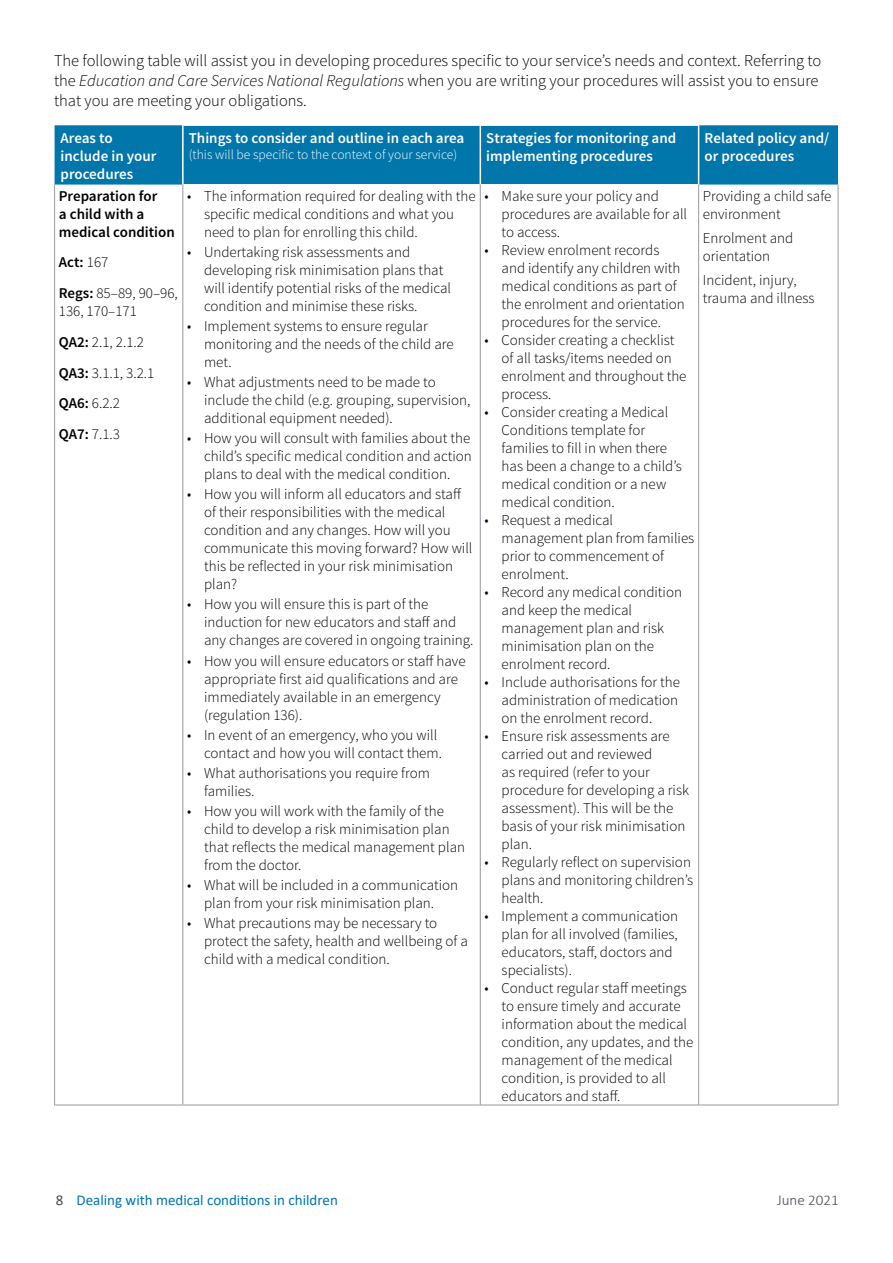
<style>
.page{position:relative;width:893px;height:1263px;background:#fff}
.page>*{position:absolute;margin:0;border:0;box-sizing:border-box;transform-origin:0 0}
.t1{font:300 16.5px/19.8px "Source Sans Pro";color:#000}
.t2{font:300 15px/18px "Source Sans Pro";color:#000}
.t3{font:600 15px/18px "Source Sans Pro";color:#fff}
.t4{font:600 15px/18px "Source Sans Pro";color:#000}
.t5{font:15px "Calibri";color:#0075aa}
.t6{font:300 15px "Calibri";color:#4a4a56}
.t7{font:300 13.5px "Source Sans Pro";color:#fff}
.s1{font-style:italic}
.s2{font-weight:600}
.s3{color:#4a4a56}
</style>
<div class="page">
<div style="left:55px;top:125px;width:783px;height:60px;background:#0076ab"></div>
<hr style="left:54px;top:185px;width:1px;height:920px;background:#a5a4ab">
<hr style="left:837px;top:185px;width:2px;height:920px;background:#a5a4ab">
<hr style="left:55px;top:1104px;width:127px;height:1px;background:#a5a4ab">
<hr style="left:183px;top:1104px;width:297px;height:1px;background:#a5a4ab">
<hr style="left:481px;top:1104px;width:217px;height:1px;background:#a5a4ab">
<hr style="left:699px;top:1104px;width:138px;height:1px;background:#a5a4ab">
<hr style="left:182px;top:185px;width:1px;height:920px;background:#a5a4ab">
<hr style="left:480px;top:185px;width:1px;height:920px;background:#a5a4ab">
<hr style="left:698px;top:185px;width:1px;height:920px;background:#a5a4ab">
<hr style="left:184px;top:125px;width:296px;height:1px;background:#fff">
<hr style="left:481px;top:125px;width:217px;height:1px;background:#fff">
<hr style="left:184px;top:184px;width:296px;height:1px;background:#fff">
<hr style="left:481px;top:184px;width:217px;height:1px;background:#fff">
<hr style="left:182px;top:125px;width:2px;height:60px;background:#fff">
<hr style="left:480px;top:125px;width:1px;height:60px;background:#fff">
<hr style="left:698px;top:125px;width:1px;height:60px;background:#fff">
<p class="t1" style="left:54px;top:51px;width:769px">The following table will assist you in developing procedures specific to your service’s needs and context. Referring to the <span class="s1">Education and Care Services National Regulations</span> when you are writing your procedures will assist you to ensure that you are meeting your obligations.</p>
<p class="t3" style="left:61px;top:129px;width:97px">Areas to include in your procedures</p>
<p class="t3" style="left:189px;top:129px;width:277px">Things to consider and outline in each area</p>
<p class="t3" style="left:486px;top:129px;width:191px">Strategies for monitoring and implementing procedures</p>
<p class="t3" style="left:705px;top:129px;width:126px">Related policy and/ or procedures</p>
<p class="t7" style="left:189px;top:146px;width:270px">(this will be specific to the context of your service)</p>
<p class="t4" style="left:59px;top:187px;width:117px">Preparation for<br>a child with a medical condition</p>
<p class="t2" style="left:59px;top:247px;width:121px;line-height:30.8px"><span class="s2">Act:</span> 167<br><span class="s2">Regs:</span> 85–89, 90–96,</p>
<p class="t2" style="left:59px;top:296px;width:97px;line-height:30.8px">136, 170–171<br><span class="s2">QA2:</span> 2.1, 2.1.2<br><span class="s2">QA3:</span> 3.1.1, 3.2.1<br><span class="s2">QA6:</span> 6.2.2<br><span class="s2">QA7:</span> 7.1.3</p>
<p class="t2" style="left:204px;top:187px;width:273px;text-indent:-17px">• The information required for dealing with the specific medical conditions and what you need to plan for enrolling this child.</p>
<p class="t2" style="left:204px;top:243px;width:249px;text-indent:-17px">• Undertaking risk assessments and developing risk minimisation plans that will identify potential risks of the medical condition and minimise these risks.</p>
<p class="t2" style="left:204px;top:317px;width:251px;text-indent:-17px">• Implement systems to ensure regular monitoring and the needs of the child are met.</p>
<p class="t2" style="left:204px;top:373px;width:268px;text-indent:-17px">• What adjustments need to be made to include the child (e.g. grouping, supervision, additional equipment needed).</p>
<p class="t2" style="left:204px;top:429px;width:269px;text-align:justify;text-indent:-17px">• How you will consult with families about the child’s specific medical condition and action plans to deal with the medical condition.</p>
<p class="t2" style="left:204px;top:485px;width:270px;text-indent:-17px">• How you will inform all educators and staff of their responsibilities with the medical condition and any changes. How will you communicate this moving forward? How will this be reflected in your risk minimisation plan?</p>
<p class="t2" style="left:204px;top:595px;width:271px;text-indent:-17px">• How you will ensure this is part of the induction for new educators and staff and any changes are covered in ongoing training.</p>
<p class="t2" style="left:204px;top:652px;width:263px;text-indent:-17px">• How you will ensure educators or staff have appropriate first aid qualifications and are immediately available in an emergency (regulation 136).</p>
<p class="t2" style="left:204px;top:726px;width:239px;text-indent:-17px">• In event of an emergency, who you will contact and how you will contact them.</p>
<p class="t2" style="left:204px;top:764px;width:227px;text-indent:-17px">• What authorisations you require from families.</p>
<p class="t2" style="left:204px;top:802px;width:263px;text-indent:-17px">• How you will work with the family of the child to develop a risk minimisation plan that reflects the medical management plan from the doctor.</p>
<p class="t2" style="left:187px;top:876px;width:273px;text-align:center">• What will be included in a communication plan from your risk minimisation plan.</p>
<p class="t2" style="left:204px;top:914px;width:265px;text-indent:-17px">• What precautions may be necessary to protect the safety, health and wellbeing of a child with a medical condition.</p>
<p class="t2" style="left:502px;top:187px;width:187px;text-indent:-17px">• Make sure your policy and procedures are available for all to access.</p>
<p class="t2" style="left:502px;top:241px;width:185px;text-indent:-17px">• Review enrolment records and identify any children with medical conditions as part of the enrolment and orientation procedures for the service.</p>
<p class="t2" style="left:502px;top:331px;width:186px;text-indent:-17px">• Consider creating a checklist of all tasks/items needed on enrolment and throughout the process.</p>
<p class="t2" style="left:502px;top:403px;width:182px;text-indent:-17px">• Consider creating a Medical<br>Conditions template for families to fill in when there has been a change to a child’s medical condition or a new medical condition.</p>
<p class="t2" style="left:502px;top:511px;width:194px;text-indent:-17px">• Request a medical management plan from families prior to commencement of enrolment.</p>
<p class="t2" style="left:502px;top:583px;width:182px;text-indent:-17px">• Record any medical condition and keep the medical management plan and risk minimisation plan on the enrolment record.</p>
<p class="t2" style="left:502px;top:673px;width:180px;text-indent:-17px">• Include authorisations for the administration of medication on the enrolment record.</p>
<p class="t2" style="left:502px;top:727px;width:189px;text-indent:-17px">• Ensure risk assessments are carried out and reviewed<br>as required (refer to your procedure for developing a risk assessment). This will be the basis of your risk minimisation plan.</p>
<p class="t2" style="left:502px;top:853px;width:193px;text-indent:-17px">• Regularly reflect on supervision plans and monitoring children’s health.</p>
<p class="t2" style="left:502px;top:907px;width:178px;text-indent:-17px">• Implement a communication plan for all involved (families, educators, staff, doctors and specialists).</p>
<p class="t2" style="left:502px;top:979px;width:193px;text-indent:-17px">• Conduct regular staff meetings to ensure timely and accurate information about the medical condition, any updates, and the management of the medical condition, is provided to all educators and staff.</p>
<p class="t2" style="left:703px;top:187px;width:130px">Providing a child safe environment</p>
<p class="t2" style="left:703px;top:229px;width:92px">Enrolment and orientation</p>
<p class="t2" style="left:703px;top:271px;width:113px">Incident, injury, trauma and illness</p>
<p class="t5" style="left:56px;top:1190px;width:284px"><span class="s3">8</span> Dealing with medical conditions in children</p>
<p class="t6" style="left:777px;top:1190px;width:63px">June 2021</p>
</div>
